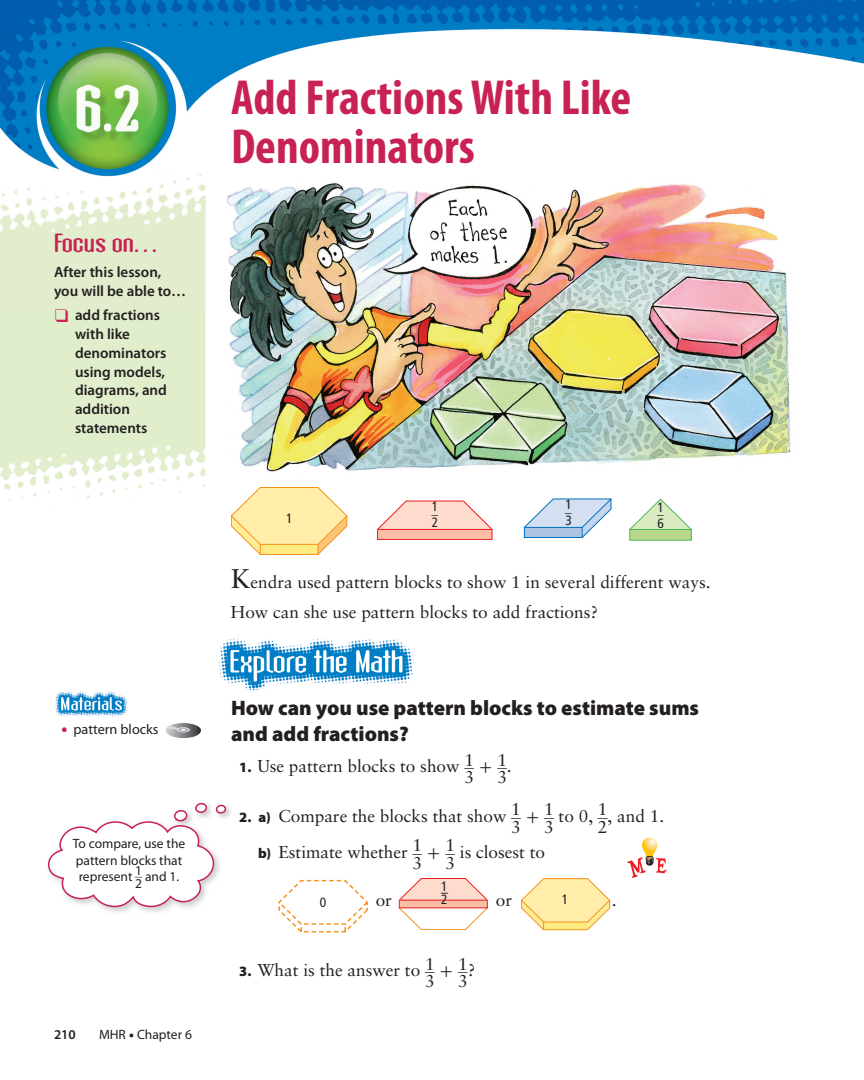
<style>
.page{position:relative;width:864px;height:1080px;background:#fff}
.page>*{position:absolute;margin:0;border:0;box-sizing:border-box;transform-origin:0 0}
.t1{font:700 condensed 49.5px/49.5px "Myriad Pro";color:#c72253}
.t2{font:700 30px "Atomic Sans ICG";letter-spacing:-.005em;color:#c72253}
.t3{font:900 21px/25.5px "Myriad Pro";color:#231f20}
.t4{font:17.25px/30px "Sabon";color:#231f20}
.t5{font:600 15px/18.8px "Myriad Pro";color:#231f20}
.t6{font:14.7px "Uni Math";color:#231f20;scale:.65 1}
.t7{font:14.25px "Myriad Pro";color:#231f20}
.t8{font:13.5px/16.5px "Myriad Pro";color:#231f20}
.t9{font:condensed 13.5px/16.2px "Frutiger";color:#231f20}
.t10{font:600 13.5px "Myriad Pro";color:#231f20}
.s1{font-weight:900;font-size:16.5px;color:#c72253}
.s2{font-weight:900}
.s3{font-size:27px}
.s4{font-family:"Myriad Pro";font-weight:900;font-size:14.25px}
.s5{font-size:17.25px}
.s6{font-family:"Sabon";font-size:17.25px}
</style>
<div class="page">
<img style="left:0;top:0;width:864px;height:538px">
<svg style="left:278px;top:880px;width:90px;height:53px"></svg>
<svg style="left:398px;top:878px;width:90px;height:52px"></svg>
<hr style="left:399px;top:900px;width:88px;height:1px;background:#ee1d23">
<svg style="left:521px;top:878px;width:89px;height:52px"></svg>
<img style="left:225px;top:182px;width:567px;height:290px">
<img style="left:218px;top:638px;width:197px;height:53px">
<svg style="left:231px;top:487px;width:117px;height:68px"></svg>
<svg style="left:377px;top:500px;width:116px;height:40px"></svg>
<hr style="left:378px;top:529px;width:114px;height:1px;background:#ee1d23">
<svg style="left:524px;top:498px;width:88px;height:40px"></svg>
<svg style="left:629px;top:498px;width:63px;height:43px"></svg>
<img style="left:55px;top:691px;width:73px;height:26px">
<svg style="left:166px;top:723px;width:35px;height:15px"></svg>
<div style="left:177px;top:727px;width:13px;height:5px;background:#ccccce;border-radius:50%"></div>
<svg style="left:177px;top:728px;width:12px;height:4px"></svg>
<svg style="left:166px;top:725px;width:19px;height:6px"></svg>
<svg style="left:47px;top:803px;width:184px;height:105px"></svg>
<svg style="left:627px;top:837px;width:40px;height:41px"></svg>
<svg style="left:55px;top:309px;width:13px;height:13px"></svg>
<p class="t2" style="left:54px;top:233px;width:104px">Focus on…</p>
<p class="t5" style="left:54px;top:264px;width:134px">After this lesson, you will be able to…</p>
<p class="t5" style="left:75px;top:307px;width:93px">add fractions with like denominators using models, diagrams, and addition statements</p>
<p class="t7" style="left:62px;top:723px;width:99px"><span class="s1">•</span> pattern blocks</p>
<p class="t8" style="left:73px;top:836px;width:114px">To compare, use the pattern blocks that represent 1<sup>__</sup> and 1.</p>
<p class="t8" style="left:135px;top:877px;width:8px">2</p>
<p class="t10" style="left:54px;top:1029px;width:23px">210</p>
<p class="t8" style="left:99px;top:1027px;width:95px">MHR <span class="s2">•</span> Chapter 6</p>
<p class="t1" style="left:231px;top:77px;width:402px">Add Fractions With Like<br>Denominators</p>
<p class="t9" style="left:286px;top:512px;width:8px">1</p>
<p class="t9" style="left:432px;top:500px;width:8px">1<br>2</p>
<p class="t9" style="left:431px;top:502px;width:8px">_</p>
<p class="t9" style="left:566px;top:498px;width:8px">1<br>3</p>
<p class="t9" style="left:565px;top:500px;width:8px">_</p>
<p class="t9" style="left:658px;top:500px;width:8px">1<br>6</p>
<p class="t9" style="left:657px;top:503px;width:8px">_</p>
<p class="t4" style="left:231px;top:568px;width:481px"><span class="s3">K</span>endra used pattern blocks to show 1 in several different ways.<br>How can she use pattern blocks to add fractions?</p>
<p class="t3" style="left:231px;top:697px;width:470px">How can you use pattern blocks to estimate sums and add fractions?</p>
<p class="t4" style="left:239px;top:753px;width:236px"><span class="s4">1.</span> Use pattern blocks to show 1<sup>__</sup></p>
<p class="t6" style="left:479px;top:756px;width:45px"><span class="s5">+</span> <span class="s6">1</span>__</p>
<p class="t4" style="left:497px;top:764px;width:11px">3</p>
<p class="t4" style="left:507px;top:753px;width:6px">.</p>
<p class="t4" style="left:239px;top:802px;width:283px"><span class="s4">2. a)</span> Compare the blocks that show <sup>__</sup>1</p>
<p class="t4" style="left:464px;top:764px;width:11px">3</p>
<p class="t6" style="left:526px;top:806px;width:45px"><span class="s5">+</span> <span class="s6">1</span>_ _</p>
<p class="t4" style="left:544px;top:813px;width:11px">3</p>
<p class="t4" style="left:559px;top:802px;width:107px">to 0, 1<sup>__</sup>, and 1.</p>
<p class="t4" style="left:511px;top:813px;width:11px">3</p>
<p class="t4" style="left:598px;top:813px;width:11px">2</p>
<p class="t4" style="left:258px;top:838px;width:166px"><span class="s4">b)</span> Estimate whether 1<sup>__</sup></p>
<p class="t4" style="left:413px;top:849px;width:11px">3</p>
<p class="t6" style="left:427px;top:842px;width:45px"><span class="s5">+</span> <span class="s6">1</span>__</p>
<p class="t4" style="left:445px;top:849px;width:11px">3</p>
<p class="t4" style="left:460px;top:838px;width:87px">is closest to</p>
<p class="t9" style="left:320px;top:895px;width:8px">0</p>
<p class="t4" style="left:376px;top:886px;width:18px">or</p>
<p class="t9" style="left:441px;top:886px;width:8px;line-height:9.8px">1–<br>2</p>
<p class="t4" style="left:239px;top:957px;width:197px"><span class="s4">3.</span> What is the answer to 1<sup>__</sup></p>
<p class="t4" style="left:425px;top:968px;width:11px">3</p>
<p class="t6" style="left:440px;top:960px;width:45px"><span class="s5">+</span> <span class="s6">1</span>__</p>
<p class="t4" style="left:458px;top:968px;width:11px">3</p>
<p class="t4" style="left:468px;top:957px;width:9px">?</p>
<p class="t4" style="left:496px;top:886px;width:18px">or</p>
<p class="t9" style="left:562px;top:892px;width:8px">1</p>
<p class="t4" style="left:612px;top:886px;width:6px">.</p>
</div>
